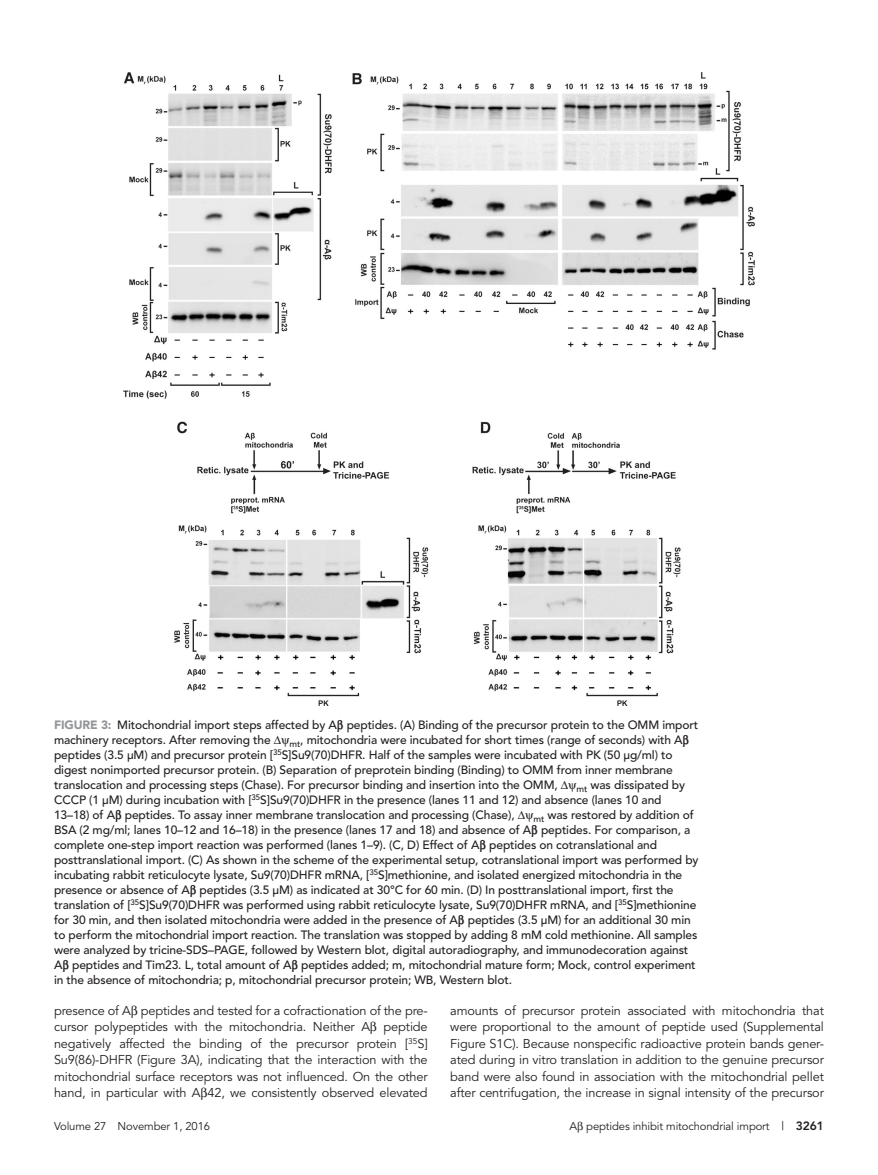
<style>
.page{position:relative;width:878px;height:1175px;background:#fff}
.page>*{position:absolute;margin:0;border:0;box-sizing:border-box;transform-origin:0 0}
.ParaFL{font:12.75px/16.5px "Avenir";letter-spacing:-.01em;color:#231f20;text-align:justify}
.FigCaption_35_5p{font:500 12px/15px "Avenir";letter-spacing:-.01em;color:#231f20}
.t1{font:11.25px "Avenir";letter-spacing:-.01em;color:#231f20}
.s1{font-weight:900;color:#939598}
.s2{font-size:12px}
.s3{font-weight:800;font-size:12px}
</style>
<div class="page">
<img style="left:124px;top:72px;width:630px;height:633px">
<p class="FigCaption_35_5p" style="left:54px;top:718px;width:645px"><span class="s1">FIGURE 3:</span> Mitochondrial import steps affected by A peptides. (A) Binding of the precursor protein to the OMM import machinery receptors. After removing the</p>
<p class="FigCaption_35_5p" style="left:54px;top:733px;width:630px;text-indent:235px"><sub>mt</sub>, mitochondria were incubated for short times (range of seconds) with A peptides (3.5 μM) and precursor protein [<sup>35</sup>S]Su9(70)DHFR. Half of the samples were incubated with PK (50 μg/ml) to digest nonimported precursor protein. (B) Separation of preprotein binding (Binding) to OMM from inner membrane translocation and processing steps (Chase). For precursor binding and insertion into the OMM,</p>
<p class="FigCaption_35_5p" style="left:54px;top:778px;width:632px;text-indent:522px"><sub>mt</sub> was dissipated by<br>CCCP (1 μM) during incubation with [<sup>35</sup>S]Su9(70)DHFR in the presence (lanes 11 and 12) and absence (lanes 10 and<br>13–18) of A peptides. To assay inner membrane translocation and processing (Chase),</p>
<p class="FigCaption_35_5p" style="left:54px;top:808px;width:646px;text-indent:479px"><sub>mt</sub> was restored by addition of BSA (2 mg/ml; lanes 10–12 and 16–18) in the presence (lanes 17 and 18) and absence of A peptides. For comparison, a complete one-step import reaction was performed (lanes 1–9). (C, D) Effect of A peptides on cotranslational and posttranslational import. (C) As shown in the scheme of the experimental setup, cotranslational import was performed by incubating rabbit reticulocyte lysate, Su9(70)DHFR mRNA, [<sup>35</sup>S]methionine, and isolated energized mitochondria in the presence or absence of A peptides (3.5 μM) as indicated at 30°C for 60 min. (D) In posttranslational import, first the translation of [<sup>35</sup>S]Su9(70)DHFR was performed using rabbit reticulocyte lysate, Su9(70)DHFR mRNA, and [<sup>35</sup>S]methionine for 30 min, and then isolated mitochondria were added in the presence of A peptides (3.5 μM) for an additional 30 min to perform the mitochondrial import reaction. The translation was stopped by adding 8 mM cold methionine. All samples were analyzed by tricine-SDS–PAGE, followed by Western blot, digital autoradiography, and immunodecoration against A peptides and Tim23. L, total amount of A peptides added; m, mitochondrial mature form; Mock, control experiment in the absence of mitochondria; p, mitochondrial precursor protein; WB, Western blot.</p>
<p class="ParaFL" style="left:54px;top:1002px;width:375px">presence of A peptides and tested for a cofractionation of the pre&shy;cursor polypeptides with the mitochondria. Neither A peptide negatively affected the binding of the precursor protein [<sup>35</sup>S] Su9(86)‑DHFR (Figure 3A), indicating that the interaction with the mitochondrial surface receptors was not influenced. On the other hand, in particular with A 42, we consistently observed elevated</p>
<p class="ParaFL" style="left:450px;top:1002px;width:375px">amounts of precursor protein associated with mitochondria that were proportional to the amount of peptide used (Supplemental Figure S1C). Because nonspecific radioactive protein bands gener&shy;ated during in vitro translation in addition to the genuine precursor band were also found in association with the mitochondrial pellet after centrifugation, the increase in signal intensity of the precursor</p>
<p class="t1" style="left:54px;top:1119px;width:158px">Volume 27 November 1, 2016</p>
<p class="t1" style="left:569px;top:1119px;width:256px">A peptides inhibit mitochondrial import <span class="s2">|</span> <span class="s3">3261</span></p>
</div>
